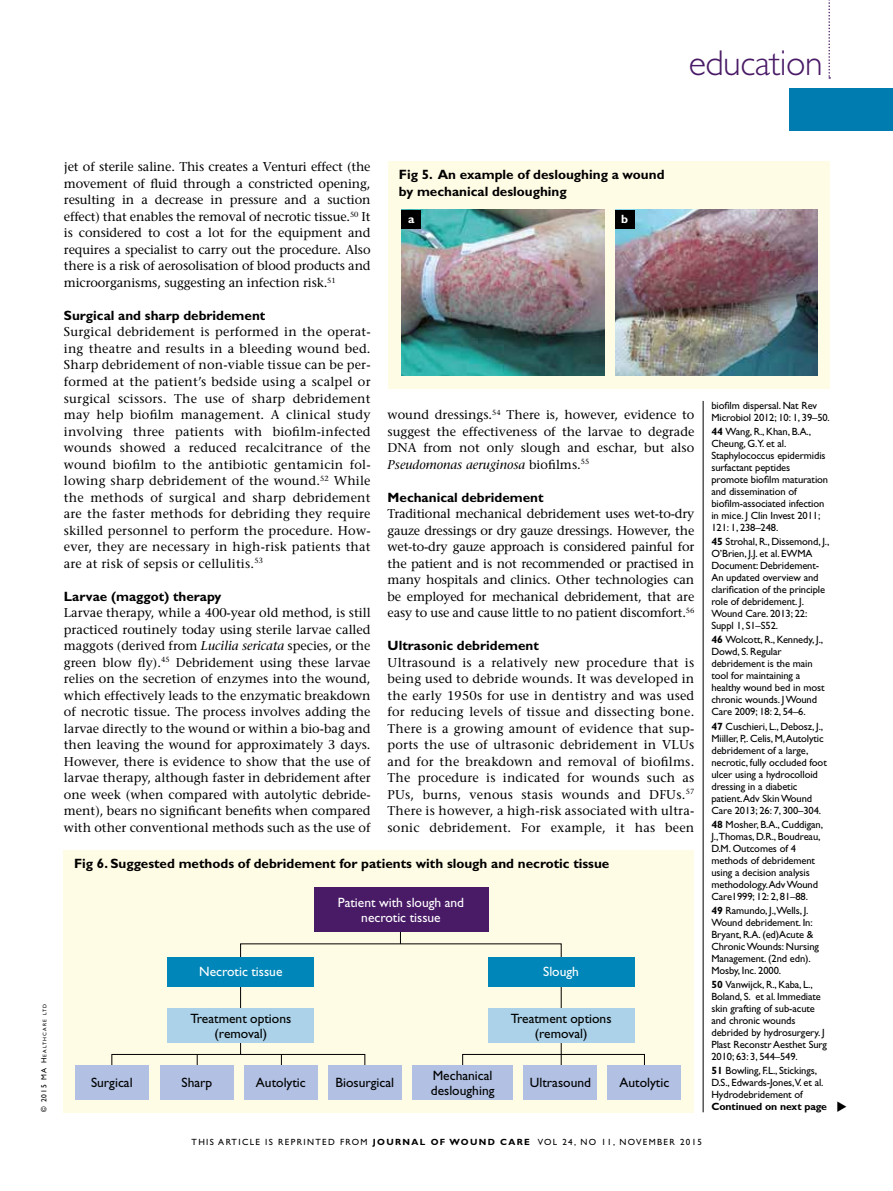
<style>
.page{position:relative;width:893px;height:1191px;background:#fff}
.page>*{position:absolute;margin:0;border:0;box-sizing:border-box;transform-origin:0 0}
.t1{font:300 36px "Gill Sans Std";letter-spacing:-.015em;color:#491a66}
.t2{font:700 13.5px/16.5px "Gill Sans Std";color:#000}
.t3{font:13.5px/15px "Gill Sans Std";color:#000;text-align:center}
.t4{font:13.5px/15px "Gill Sans Std";color:#fff;text-align:center}
.t5{font:500 12.75px/16.5px "Stone Serif Std";color:#000;text-align:justify}
.t6{font:700 12px "Gill Sans Std";color:#fff}
.t7{font:10.5px/12px "Gill Sans Std";letter-spacing:-.01em;color:#000}
.t8{font:700 10.5px "Gill Sans Std";letter-spacing:-.01em;color:#000}
.t9{font:9px "Gill Sans Std";letter-spacing:.15em;color:#000}
.t10{font:5.25px "Gill Sans Std";letter-spacing:.215em;color:#000}
.s1{font-size:7.5px}
.s2{font-style:italic}
.s3{font-weight:700}
</style>
<div class="page">
<div style="left:789px;top:89px;width:104px;height:42px;background:#007cb0"></div>
<svg style="left:828px;top:0;width:2px;height:79px"></svg>
<hr style="left:703px;top:401px;width:1px;height:711px;background:#000">
<div style="left:388px;top:161px;width:442px;height:228px;background:#fffce5"></div>
<img style="left:402px;top:210px;width:202px;height:165px">
<img style="left:615px;top:210px;width:203px;height:165px">
<div style="left:402px;top:210px;width:19px;height:19px;background:#000"></div>
<div style="left:615px;top:210px;width:19px;height:19px;background:#000"></div>
<div style="left:63px;top:850px;width:631px;height:263px;background:#fffce5"></div>
<svg style="left:111px;top:943px;width:451px;height:129px"></svg>
<svg style="left:240px;top:1053px;width:126px;height:15px"></svg>
<div style="left:462px;top:1054px;width:183px;height:14px;border:1px solid #000"></div>
<svg style="left:400px;top:931px;width:1px;height:13px"></svg>
<div style="left:314px;top:887px;width:174px;height:44px;background:#491a66"></div>
<div style="left:168px;top:957px;width:146px;height:29px;background:#0086b8"></div>
<div style="left:168px;top:1009px;width:146px;height:34px;background:#abd2e8"></div>
<div style="left:75px;top:1065px;width:74px;height:34px;background:#b1c0e3"></div>
<div style="left:160px;top:1065px;width:74px;height:34px;background:#b1c0e3"></div>
<div style="left:244px;top:1065px;width:74px;height:34px;background:#b1c0e3"></div>
<div style="left:328px;top:1065px;width:74px;height:34px;background:#b1c0e3"></div>
<div style="left:412px;top:1065px;width:101px;height:34px;background:#b1c0e3"></div>
<div style="left:524px;top:1065px;width:73px;height:34px;background:#b1c0e3"></div>
<div style="left:608px;top:1065px;width:73px;height:34px;background:#b1c0e3"></div>
<div style="left:488px;top:957px;width:146px;height:29px;background:#0086b8"></div>
<div style="left:488px;top:1009px;width:146px;height:34px;background:#abd2e8"></div>
<h1 class="t1" style="left:689px;top:43px;width:136px">education</h1>
<p class="t10" style="left:42px;top:1112px;width:110px;rotate:-90deg"><span class="s1">© 2015 MA H</span>ealth care ltd</p>
<p class="t5" style="left:64px;top:159px;width:308px">jet of sterile saline. This creates a Venturi effect (the movement of fluid through a constricted opening, resulting in a decrease in pressure and a suction effect) that enables the removal of necrotic tissue.<sup>50</sup> It is considered to cost a lot for the equipment and requires a specialist to carry out the procedure. Also there is a risk of aerosolisation of blood products and microorganisms, suggesting an infection risk.<sup>51</sup></p>
<p class="t2" style="left:64px;top:307px;width:203px">Surgical and sharp debridement</p>
<p class="t5" style="left:64px;top:324px;width:308px">Surgical debridement is performed in the operat&shy;ing theatre and results in a bleeding wound bed.<br>Sharp debridement of non-viable tissue can be per&shy;formed at the patient’s bedside using a scalpel or surgical scissors. The use of sharp debridement may help biofilm management. A clinical study involving three patients with biofilm-infected wounds showed a reduced recalcitrance of the wound biofilm to the antibiotic gentamicin fol&shy;lowing sharp debridement of the wound.<sup>52</sup> While the methods of surgical and sharp debridement are the faster methods for debriding they require skilled personnel to perform the procedure. How&shy;ever, they are necessary in high-risk patients that are at risk of sepsis or cellulitis.<sup>53</sup></p>
<p class="t2" style="left:64px;top:588px;width:159px">Larvae (maggot) therapy</p>
<p class="t5" style="left:64px;top:604px;width:308px">Larvae therapy, while a 400-year old method, is still practiced routinely today using sterile larvae called maggots (derived from <span class="s2">Lucilia sericata</span> species, or the green blow fly).<sup>45</sup> Debridement using these larvae relies on the secretion of enzymes into the wound, which effectively leads to the enzymatic breakdown of necrotic tissue. The process involves adding the larvae directly to the wound or within a bio-bag and then leaving the wound for approximately 3 days.<br>However, there is evidence to show that the use of larvae therapy, although faster in debridement after one week (when compared with autolytic debride&shy;ment), bears no significant benefits when compared with other conventional methods such as the use of</p>
<p class="t2" style="left:399px;top:166px;width:267px">Fig 5. An example of desloughing a wound by mechanical desloughing</p>
<p class="t6" style="left:408px;top:212px;width:8px">a</p>
<p class="t6" style="left:621px;top:212px;width:8px">b</p>
<p class="t5" style="left:388px;top:406px;width:308px">wound dressings.<sup>54</sup> There is, however, evidence to suggest the effectiveness of the larvae to degrade DNA from not only slough and eschar, but also <span class="s2">Pseudomonas aeruginosa</span> biofilms.<sup>55</sup></p>
<p class="t2" style="left:388px;top:489px;width:158px">Mechanical debridement</p>
<p class="t5" style="left:388px;top:505px;width:308px">Traditional mechanical debridement uses wet-to-dry gauze dressings or dry gauze dressings. However, the wet-to-dry gauze approach is considered painful for the patient and is not recommended or practised in many hospitals and clinics. Other technologies can be employed for mechanical debridement, that are easy to use and cause little to no patient discomfort.<sup>56</sup></p>
<p class="t2" style="left:388px;top:637px;width:153px">Ultrasonic debridement</p>
<p class="t5" style="left:388px;top:654px;width:308px">Ultrasound is a relatively new procedure that is being used to debride wounds. It was developed in the early 1950s for use in dentistry and was used for reducing levels of tissue and dissecting bone.<br>There is a growing amount of evidence that sup&shy;ports the use of ultrasonic debridement in VLUs and for the breakdown and removal of biofilms.<br>The procedure is indicated for wounds such as PUs, burns, venous stasis wounds and DFUs.<sup>57<br></sup>There is however, a high-risk associated with ultra&shy;sonic debridement. For example, it has been</p>
<p class="t2" style="left:74px;top:855px;width:537px">Fig 6. Suggested methods of debridement for patients with slough and necrotic tissue</p>
<p class="t4" style="left:338px;top:895px;width:128px">Patient with slough and necrotic tissue</p>
<p class="t4" style="left:199px;top:964px;width:85px">Necrotic tissue</p>
<p class="t3" style="left:190px;top:1011px;width:102px">Treatment options (removal)</p>
<p class="t4" style="left:543px;top:964px;width:37px">Slough</p>
<p class="t3" style="left:511px;top:1011px;width:102px">Treatment options (removal)</p>
<p class="t3" style="left:91px;top:1075px;width:43px">Surgical</p>
<p class="t3" style="left:181px;top:1075px;width:32px">Sharp</p>
<p class="t3" style="left:256px;top:1075px;width:51px">Autolytic</p>
<p class="t3" style="left:336px;top:1075px;width:60px">Biosurgical</p>
<p class="t3" style="left:431px;top:1067px;width:65px;text-align:left">Mechanical desloughing</p>
<p class="t3" style="left:530px;top:1075px;width:63px">Ultrasound</p>
<p class="t3" style="left:619px;top:1075px;width:51px">Autolytic</p>
<p class="t7" style="left:711px;top:399px;width:120px">biofilm dispersal. Nat Rev<br>Microbiol 2012; 10: 1, 39–50.</p>
<p class="t7" style="left:711px;top:425px;width:118px"><span class="s3">44</span> Wang, R., Khan, B.A.,<br>Cheung, G.Y. et al.<br>Staphylococcus epidermidis surfactant peptides promote biofilm maturation and dissemination of biofilm-associated infection in mice. J Clin Invest 2011;<br>121: 1, 238–248.</p>
<p class="t7" style="left:711px;top:535px;width:119px"><span class="s3">45</span> Strohal, R., Dissemond, J.,<br>O’Brien, J.J. et al. EWMA<br>Document: Debridement-<br>An updated overview and clarification of the principle role of debridement. J.<br>Wound Care. 2013; 22:<br>Suppl 1, S1–S52.</p>
<p class="t7" style="left:711px;top:634px;width:115px"><span class="s3">46</span> Wolcott, R., Kennedy, J.,<br>Dowd, S. Regular debridement is the main tool for maintaining a healthy wound bed in most chronic wounds. J Wound<br>Care 2009; 18: 2, 54–6.</p>
<p class="t7" style="left:711px;top:720px;width:117px"><span class="s3">47</span> Cuschieri, L., Debosz, J.,<br>Miiller, P,. Celis, M,Autolytic debridement of a large, necrotic, fully occluded foot ulcer using a hydrocolloid dressing in a diabetic patient. Adv Skin Wound<br>Care 2013; 26: 7, 300–304.</p>
<p class="t7" style="left:711px;top:818px;width:113px"><span class="s3">48</span> Mosher, B.A., Cuddigan,<br>J.,Thomas, D.R., Boudreau,<br>D.M. Outcomes of 4 methods of debridement using a decision analysis methodology.Adv Wound<br>Care1999; 12: 2, 81–88.</p>
<p class="t7" style="left:711px;top:904px;width:109px"><span class="s3">49</span> Ramundo, J.,Wells, J.<br>Wound debridement. In:<br>Bryant, R.A. (ed)Acute &amp;<br>Chronic Wounds: Nursing<br>Management. (2nd edn).<br>Mosby, Inc. 2000.</p>
<p class="t7" style="left:711px;top:978px;width:117px"><span class="s3">50</span> Vanwijck, R., Kaba, L.,<br>Boland, S. et al. Immediate skin grafting of sub-acute and chronic wounds debrided by hydrosurgery. J<br>Plast Reconstr Aesthet Surg<br>2010; 63: 3, 544–549.</p>
<p class="t7" style="left:711px;top:1064px;width:114px"><span class="s3">51</span> Bowling, F.L., Stickings,<br>D.S., Edwards-Jones,V. et al.<br>Hydrodebridement of</p>
<p class="t8" style="left:711px;top:1100px;width:117px">Continued on next page</p>
<p class="t9" style="left:192px;top:1137px;width:512px">THIS ARTICLE IS REPRINTED FROM <span class="s3">JOURNAL OF WOUND CARE</span> VOL 24, NO 11, NOVEMBER 2015</p>
</div>
